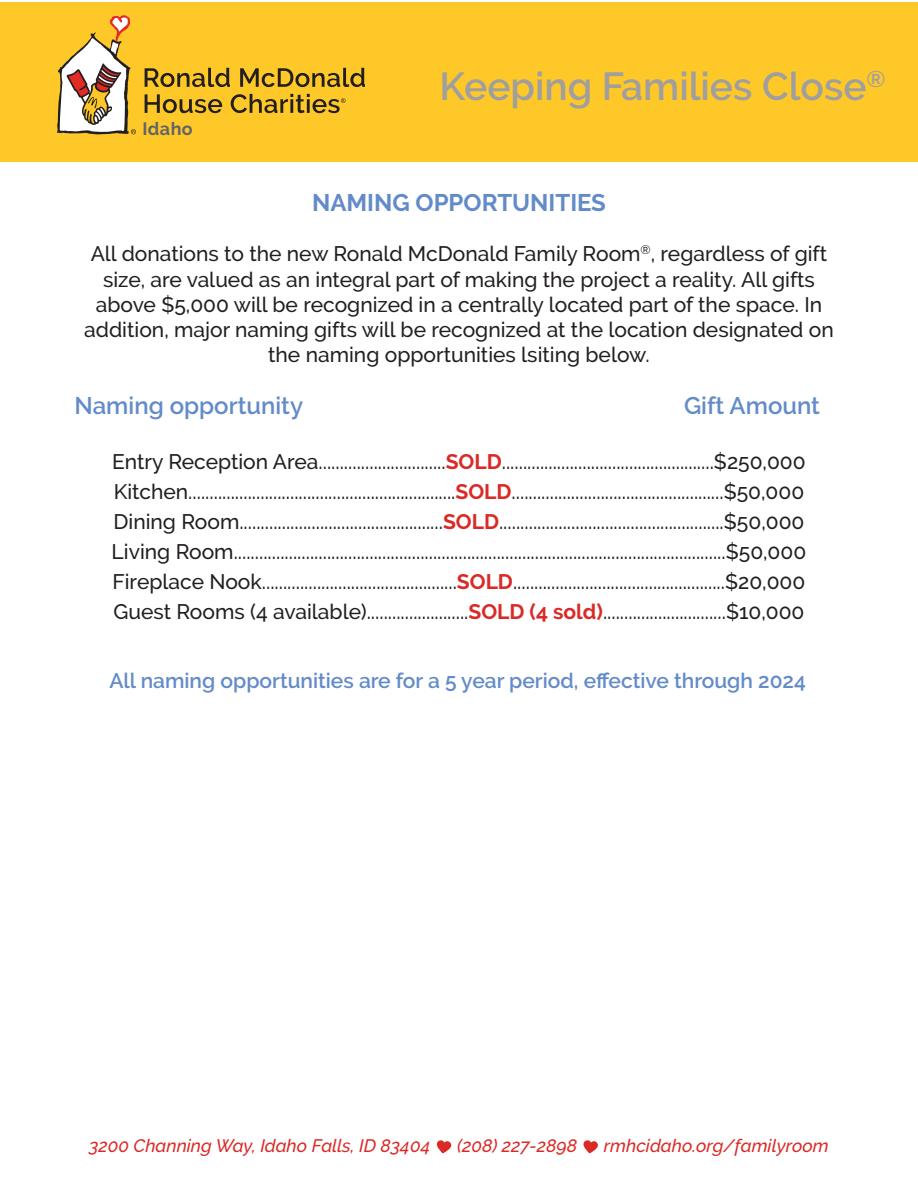
<style>
.page{position:relative;width:918px;height:1188px;background:#fff}
.page>*{position:absolute;margin:0;border:0;box-sizing:border-box;transform-origin:0 0}
.t1{font:600 39px "Raleway";color:#a09f9f}
.t2{font:600 24px "Raleway";color:#638bc8}
.t3{font:700 24px "Raleway";color:#638bc8}
.t4{font:500 21px/30px "Raleway";color:#231f20;text-align:center}
.t5{font:600 21px "Raleway";color:#638bc8}
.t6{font:italic 500 18px "Raleway";color:#da2a26}
.t7{font:700 17.85px "Raleway";letter-spacing:.025em;color:#636366}
.s1{font-weight:700;color:#da2a26}
</style>
<div class="page">
<div style="left:0;top:2px;width:918px;height:160px;background:#fec828"></div>
<svg style="left:57px;top:15px;width:79px;height:120px"></svg>
<svg style="left:145px;top:68px;width:85px;height:19px"></svg>
<svg style="left:240px;top:68px;width:125px;height:19px"></svg>
<svg style="left:145px;top:94px;width:77px;height:19px"></svg>
<svg style="left:231px;top:94px;width:115px;height:19px"></svg>
<svg style="left:436px;top:1140px;width:15px;height:13px"></svg>
<svg style="left:583px;top:1140px;width:15px;height:13px"></svg>
<p class="t7" style="left:143px;top:118px;width:52px">Idaho</p>
<h1 class="t1" style="left:439px;top:64px;width:448px">Keeping Families Close<sup>®</sup></h1>
<p class="t3" style="left:312px;top:189px;width:295px">NAMING OPPORTUNITIES</p>
<p class="t4" style="left:84px;top:241px;width:751px;line-height:25.2px">All donations to the new Ronald McDonald Family Room<sup>®</sup>, regardless of gift size, are valued as an integral part of making the project a reality. All gifts above $5,000 will be recognized in a centrally located part of the space. In addition, major naming gifts will be recognized at the location designated on the naming opportunities lsiting below.</p>
<p class="t2" style="left:74px;top:391px;width:230px">Naming opportunity</p>
<p class="t2" style="left:684px;top:391px;width:138px">Gift Amount</p>
<p class="t4" style="left:112px;top:446px;width:696px;text-align:justify">Entry Reception Area..............................<span class="s1">SOLD</span>..................................................$250,000<br>Kitchen...............................................................<span class="s1">SOLD</span>..................................................$50,000<br>Dining Room................................................<span class="s1">SOLD</span>.....................................................$50,000<br>Living Room....................................................................................................................$50,000<br>Fireplace Nook..............................................<span class="s1">SOLD</span>..................................................$20,000<br>Guest Rooms (4 available)........................<span class="s1">SOLD (4 sold)</span>.............................$10,000</p>
<p class="t5" style="left:109px;top:669px;width:698px">All naming opportunities are for a 5 year period, effective through 2024</p>
<p class="t6" style="left:89px;top:1136px;width:343px">3200 Channing Way, Idaho Falls, ID 83404</p>
<p class="t6" style="left:457px;top:1136px;width:122px">(208) 227-2898</p>
<p class="t6" style="left:604px;top:1136px;width:226px">rmhcidaho.org/familyroom</p>
</div>
